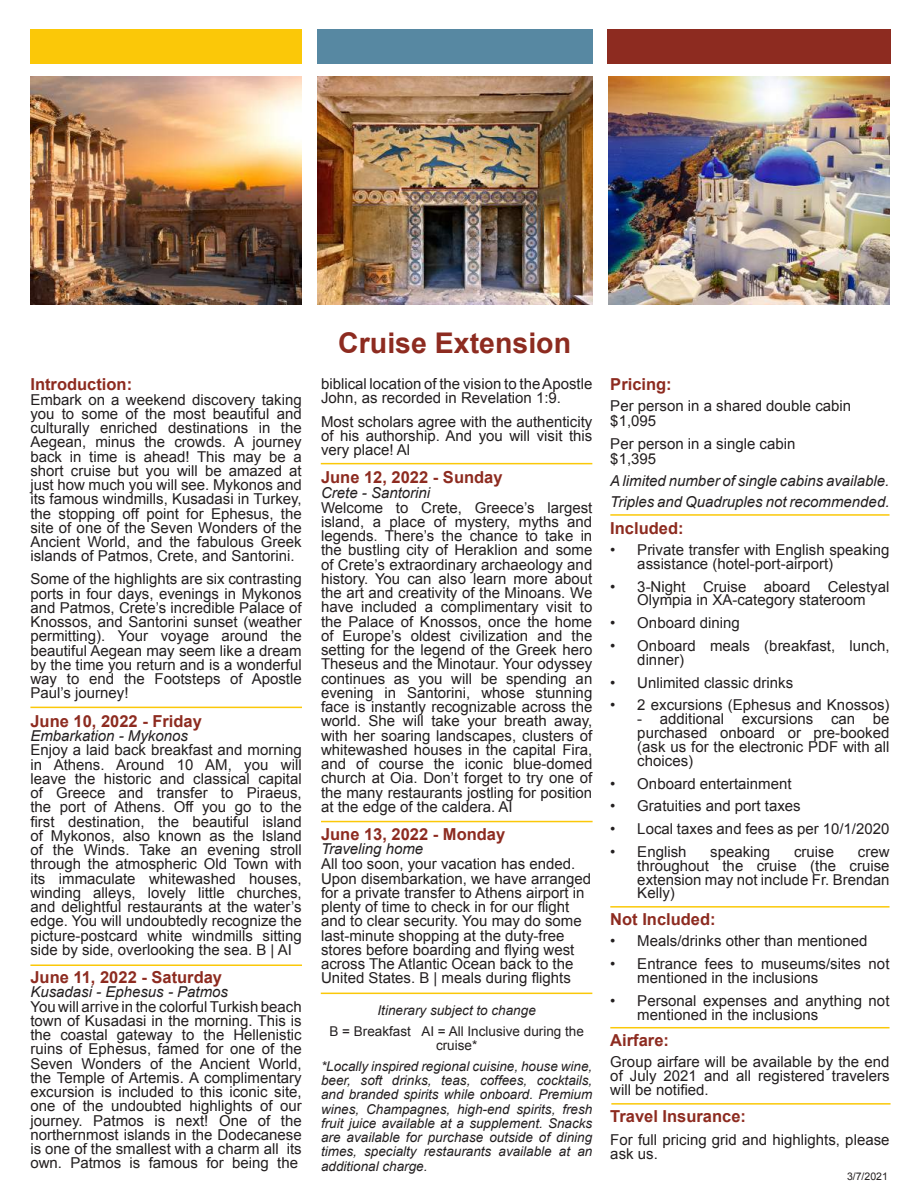
<style>
.page{position:relative;width:918px;height:1188px;background:#fff}
.page>*{position:absolute;margin:0;border:0;box-sizing:border-box;transform-origin:0 0}
.t1{font:700 28.5px "Arial";color:#8d2b20}
.t2{font:700 16.5px "Arial";color:#8d2b20}
.t3{font:15px/14.2px "Arial";color:#231f20;text-align:justify}
.t4{font:italic 15px/20.9px "Arial";color:#231f20}
.t5{font:italic 13.5px/14.2px "Arial";color:#231f20;text-align:justify}
.t6{font:13.5px/14.2px "Arial";color:#231f20;text-align:center}
.t7{font:10.5px "Arial";color:#231f20}
</style>
<div class="page">
<div style="left:30px;top:29px;width:272px;height:35px;background:#fbc808"></div>
<div style="left:317px;top:29px;width:275px;height:35px;background:#5788a2"></div>
<div style="left:607px;top:29px;width:284px;height:35px;background:#8d2b20"></div>
<img style="left:30px;top:77px;width:272px;height:228px">
<img style="left:317px;top:77px;width:275px;height:228px">
<img style="left:608px;top:77px;width:282px;height:228px">
<hr style="left:30px;top:707px;width:272px;height:1px;background:#fbc808">
<hr style="left:30px;top:964px;width:272px;height:2px;background:#fbc808">
<hr style="left:321px;top:463px;width:271px;height:1px;background:#fbc808">
<hr style="left:321px;top:821px;width:272px;height:1px;background:#fbc808">
<hr style="left:321px;top:993px;width:271px;height:1px;background:#fbc808">
<hr style="left:610px;top:514px;width:280px;height:2px;background:#fbc808">
<hr style="left:610px;top:906px;width:280px;height:2px;background:#fbc808">
<hr style="left:610px;top:1027px;width:280px;height:1px;background:#fbc808">
<hr style="left:611px;top:1103px;width:280px;height:2px;background:#fbc808">
<p class="t2" style="left:30px;top:374px;width:103px">Introduction:</p>
<p class="t3" style="left:30px;top:392px;width:273px">Embark on a weekend discovery taking you to some of the most beautiful and culturally enriched destinations in the Aegean, minus the crowds. A journey back in time is ahead! This may be a short cruise but you will be amazed at just how much you will see. Mykonos and its famous windmills, Kusadasi in Turkey, the stopping off point for Ephesus, the site of one of the Seven Wonders of the Ancient World, and the fabulous Greek islands of Patmos, Crete, and Santorini.</p>
<p class="t3" style="left:30px;top:572px;width:273px">Some of the highlights are six contrasting ports in four days, evenings in Mykonos and Patmos, Crete’s incredible Palace of Knossos, and Santorini sunset (weather permitting). Your voyage around the beautiful Aegean may seem like a dream by the time you return and is a wonderful way to end the Footsteps of Apostle Paul’s journey!</p>
<p class="t2" style="left:30px;top:710px;width:173px">June 10, 2022 - Friday</p>
<p class="t4" style="left:30px;top:726px;width:159px">Embarkation - Mykonos</p>
<p class="t3" style="left:30px;top:743px;width:273px">Enjoy a laid back breakfast and morning in Athens. Around 10 AM, you will leave the historic and classical capital of Greece and transfer to Piraeus, the port of Athens. Off you go to the first destination, the beautiful island of Mykonos, also known as the Island of the Winds. Take an evening stroll through the atmospheric Old Town with its immaculate whitewashed houses, winding alleys, lovely little churches, and delightful restaurants at the water’s edge. You will undoubtedly recognize the picture-postcard white windmills sitting side by side, overlooking the sea. B | AI</p>
<p class="t2" style="left:30px;top:966px;width:193px">June 11, 2022 - Saturday</p>
<p class="t4" style="left:30px;top:982px;width:199px">Kusadasi - Ephesus - Patmos</p>
<p class="t3" style="left:30px;top:999px;width:273px">You will arrive in the colorful Turkish beach town of Kusadasi in the morning. This is the coastal gateway to the Hellenistic ruins of Ephesus, famed for one of the Seven Wonders of the Ancient World, the Temple of Artemis. A complimentary excursion is included to this iconic site, one of the undoubted highlights of our journey. Patmos is next! One of the northernmost islands in the Dodecanese is one of the smallest with a charm all its own. Patmos is famous for being the</p>
<h1 class="t1" style="left:338px;top:324px;width:234px">Cruise Extension</h1>
<p class="t3" style="left:321px;top:377px;width:273px">biblical location of the vision to the Apostle<br>John, as recorded in Revelation 1:9.</p>
<p class="t3" style="left:321px;top:414px;width:273px">Most scholars agree with the authenticity of his authorship. And you will visit this very place! Al</p>
<p class="t2" style="left:321px;top:467px;width:183px">June 12, 2022 - Sunday</p>
<p class="t4" style="left:321px;top:482px;width:111px">Crete - Santorini</p>
<p class="t3" style="left:321px;top:500px;width:273px">Welcome to Crete, Greece’s largest island, a place of mystery, myths and legends. There’s the chance to take in the bustling city of Heraklion and some of Crete’s extraordinary archaeology and history. You can also learn more about the art and creativity of the Minoans. We have included a complimentary visit to the Palace of Knossos, once the home of Europe’s oldest civilization and the setting for the legend of the Greek hero Theseus and the Minotaur. Your odyssey continues as you will be spending an evening in Santorini, whose stunning face is instantly recognizable across the world. She will take your breath away, with her soaring landscapes, clusters of whitewashed houses in the capital Fira, and of course the iconic blue-domed church at Oia. Don’t forget to try one of the many restaurants jostling for position at the edge of the caldera. AI</p>
<p class="t2" style="left:321px;top:823px;width:186px">June 13, 2022 - Monday</p>
<p class="t4" style="left:321px;top:839px;width:104px">Traveling home</p>
<p class="t3" style="left:321px;top:857px;width:272px;text-align:left">All too soon, your vacation has ended.<br>Upon disembarkation, we have arranged for a private transfer to Athens airport in plenty of time to check in for our flight and to clear security. You may do some last-minute shopping at the duty-free stores before boarding and flying west across The Atlantic Ocean back to the United States. B | meals during flights</p>
<p class="t5" style="left:378px;top:1003px;width:160px">Itinerary subject to change</p>
<p class="t6" style="left:329px;top:1024px;width:256px">B = Breakfast AI = All Inclusive during the cruise*</p>
<p class="t5" style="left:321px;top:1059px;width:273px">*Locally inspired regional cuisine, house wine, beer, soft drinks, teas, coffees, cocktails, and branded spirits while onboard. Premium wines, Champagnes, high-end spirits, fresh fruit juice available at a supplement. Snacks are available for purchase outside of dining times, specialty restaurants available at an additional charge.</p>
<p class="t2" style="left:610px;top:374px;width:63px">Pricing:</p>
<p class="t3" style="left:610px;top:399px;width:242px;line-height:15px">Per person in a shared double cabin $1,095</p>
<p class="t3" style="left:610px;top:436px;width:187px;line-height:15px">Per person in a single cabin $1,395</p>
<p class="t4" style="left:610px;top:471px;width:281px">A limited number of single cabins available.<br>Triples and Quadruples not recommended.</p>
<p class="t2" style="left:610px;top:517px;width:75px">Included:</p>
<p class="t3" style="left:637px;top:543px;width:254px;line-height:13.8px;text-indent:-27px">• Private transfer with English speaking assistance (hotel-port-airport)</p>
<p class="t3" style="left:610px;top:580px;width:281px;line-height:13.8px;text-align:center">• 3-Night Cruise aboard Celestyal<br>Olympia in XA-category stateroom</p>
<p class="t3" style="left:610px;top:616px;width:131px">• Onboard dining</p>
<p class="t3" style="left:637px;top:639px;width:254px;line-height:13.8px;text-indent:-27px">• Onboard meals (breakfast, lunch, dinner)</p>
<p class="t3" style="left:610px;top:675px;width:184px">• Unlimited classic drinks</p>
<p class="t3" style="left:610px;top:698px;width:281px">• 2 excursions (Ephesus and Knossos)</p>
<p class="t3" style="left:637px;top:712px;width:254px;line-height:13.8px">- additional excursions can be purchased onboard or pre-booked (ask us for the electronic PDF with all choices)</p>
<p class="t3" style="left:610px;top:776px;width:183px">• Onboard entertainment</p>
<p class="t3" style="left:610px;top:799px;width:192px">• Gratuities and port taxes</p>
<p class="t3" style="left:610px;top:822px;width:281px">• Local taxes and fees as per 10/1/2020</p>
<p class="t3" style="left:610px;top:845px;width:78px">• English</p>
<p class="t3" style="left:710px;top:845px;width:62px">speaking</p>
<p class="t3" style="left:794px;top:845px;width:42px">cruise</p>
<p class="t3" style="left:637px;top:845px;width:254px;line-height:13.8px;text-indent:221px">crew throughout the cruise (the cruise extension may not include Fr. Brendan Kelly)</p>
<p class="t2" style="left:610px;top:909px;width:107px">Not Included:</p>
<p class="t3" style="left:610px;top:934px;width:259px">• Meals/drinks other than mentioned</p>
<p class="t3" style="left:637px;top:957px;width:254px;line-height:13.8px;text-indent:-27px">• Entrance fees to museums/sites not mentioned in the inclusions</p>
<p class="t3" style="left:637px;top:994px;width:254px;line-height:13.8px;text-indent:-27px">• Personal expenses and anything not mentioned in the inclusions</p>
<p class="t2" style="left:610px;top:1030px;width:60px">Airfare:</p>
<p class="t3" style="left:610px;top:1055px;width:281px;line-height:13.8px">Group airfare will be available by the end of July 2021 and all registered travelers will be notified.</p>
<p class="t2" style="left:610px;top:1105px;width:137px">Travel Insurance:</p>
<p class="t3" style="left:610px;top:1133px;width:281px">For full pricing grid and highlights, please ask us.</p>
<p class="t7" style="left:847px;top:1169px;width:42px">3/7/2021</p>
</div>
